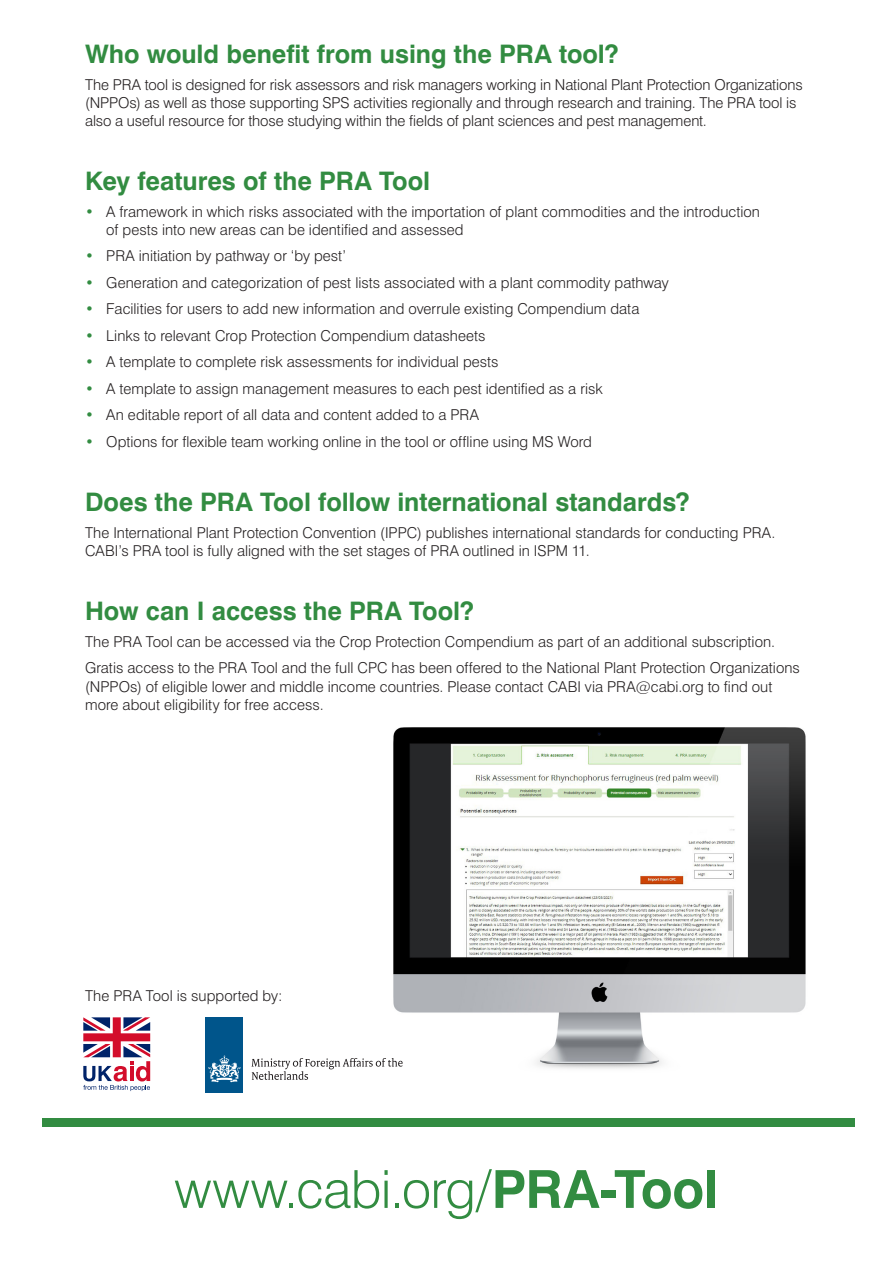
<style>
.page{position:relative;width:893px;height:1263px;background:#fff}
.page>*{position:absolute;margin:0;border:0;box-sizing:border-box;transform-origin:0 0}
.Stand-out__small{font:300 52.5px "Swiss 721 BT";letter-spacing:-.005em;color:#328c41}
.Main_Heading_-_Green{font:700 25.5px "Swiss 721 BT";color:#328c41}
.Body_Copy{font:300 15px/18px "Swiss 721 BT";color:#231f20}
.s1{color:#328c41}
.s2{font-weight:700}
</style>
<div class="page">
<div style="left:43px;top:1118px;width:812px;height:9px;background:#328c41"></div>
<svg style="left:83px;top:1017px;width:67px;height:74px"></svg>
<div style="left:206px;top:1018px;width:37px;height:75px;background:#00558b"></div>
<svg style="left:208px;top:1055px;width:33px;height:28px"></svg>
<svg style="left:251px;top:1058px;width:140px;height:22px"></svg>
<img style="left:391px;top:727px;width:415px;height:342px">
<p class="Main_Heading_-_Green" style="left:85px;top:38px;width:535px">Who would benefit from using the PRA tool?</p>
<p class="Body_Copy" style="left:85px;top:75px;width:719px">The PRA tool is designed for risk assessors and risk managers working in National Plant Protection Organizations (NPPOs) as well as those supporting SPS activities regionally and through research and training. The PRA tool is also a useful resource for those studying within the fields of plant sciences and pest management.</p>
<p class="Main_Heading_-_Green" style="left:85px;top:166px;width:347px">Key features of the PRA Tool</p>
<p class="Body_Copy" style="left:106px;top:202px;width:655px;text-indent:-21px"><span class="s1">•</span> A framework in which risks associated with the importation of plant commodities and the introduction of pests into new areas can be identified and assessed</p>
<p class="Body_Copy" style="left:85px;top:247px;width:263px"><span class="s1">•</span> PRA initiation by pathway or ‘by pest’</p>
<p class="Body_Copy" style="left:85px;top:273px;width:585px"><span class="s1">•</span> Generation and categorization of pest lists associated with a plant commodity pathway</p>
<p class="Body_Copy" style="left:85px;top:300px;width:556px"><span class="s1">•</span> Facilities for users to add new information and overrule existing Compendium data</p>
<p class="Body_Copy" style="left:85px;top:326px;width:402px"><span class="s1">•</span> Links to relevant Crop Protection Compendium datasheets</p>
<p class="Body_Copy" style="left:85px;top:353px;width:415px"><span class="s1">•</span> A template to complete risk assessments for individual pests</p>
<p class="Body_Copy" style="left:85px;top:379px;width:519px"><span class="s1">•</span> A template to assign management measures to each pest identified as a risk</p>
<p class="Body_Copy" style="left:85px;top:406px;width:395px"><span class="s1">•</span> An editable report of all data and content added to a PRA</p>
<p class="Body_Copy" style="left:85px;top:432px;width:508px"><span class="s1">•</span> Options for flexible team working online in the tool or offline using MS Word</p>
<p class="Main_Heading_-_Green" style="left:85px;top:487px;width:606px">Does the PRA Tool follow international standards?</p>
<p class="Body_Copy" style="left:85px;top:523px;width:692px">The International Plant Protection Convention (IPPC) publishes international standards for conducting PRA.<br>CABI’s PRA tool is fully aligned with the set stages of PRA outlined in ISPM 11.</p>
<p class="Main_Heading_-_Green" style="left:85px;top:596px;width:390px">How can I access the PRA Tool?</p>
<p class="Body_Copy" style="left:85px;top:632px;width:692px">The PRA Tool can be accessed via the Crop Protection Compendium as part of an additional subscription.</p>
<p class="Body_Copy" style="left:85px;top:659px;width:716px">Gratis access to the PRA Tool and the full CPC has been offered to the National Plant Protection Organizations (NPPOs) of eligible lower and middle income countries. Please contact CABI via PRA@cabi.org to find out more about eligibility for free access.</p>
<p class="Body_Copy" style="left:85px;top:986px;width:199px">The PRA Tool is supported by:</p>
<p class="Stand-out__small" style="left:175px;top:1157px;width:545px">www.cabi.org/<span class="s2">PRA-Tool</span></p>
</div>
